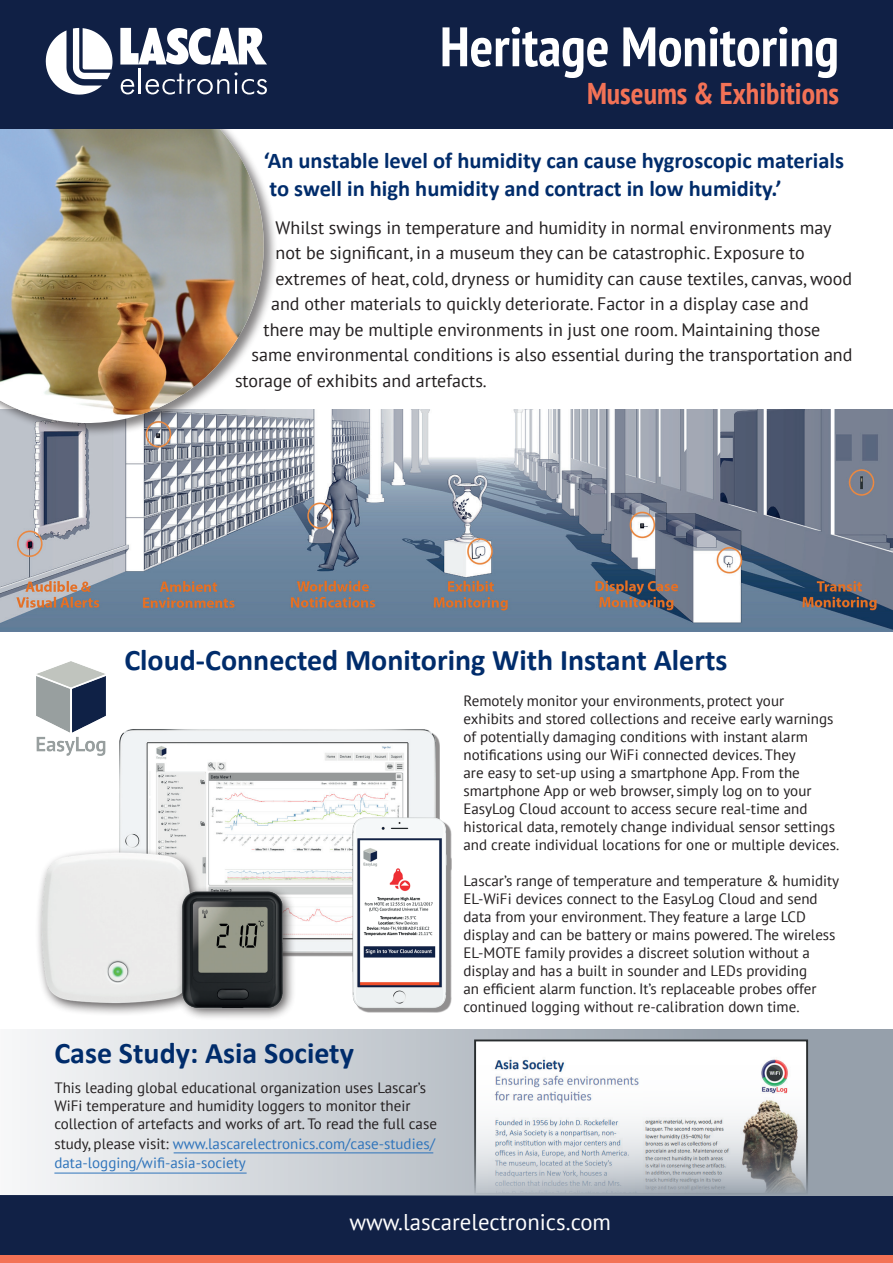
<style>
.page{position:relative;width:893px;height:1263px;background:#fff}
.page>*{position:absolute;margin:0;border:0;box-sizing:border-box;transform-origin:0 0}
.t1{font:700 condensed 55.5px "PT Sans";color:#fff}
.t2{font:700 30px "Calibri";color:#002c6b}
.t3{font:700 condensed 30px "PT Sans";color:#f37256}
.t4{font:22.8px "PT Sans";color:#fff}
.t5{font:700 22.5px/28.5px "Calibri";color:#002c6b}
.t6{font:18px "PT Sans";color:#231f20}
.t7{font:15px/18px "PT Sans";color:#231f20}
.t8{font:15px/19.5px "PT Sans";color:#2f74bb}
.s1{color:#231f20}
</style>
<div class="page">
<img style="left:0;top:409px;width:893px;height:222px">
<div style="left:0;top:66px;width:278px;height:371px;background:#231f20;opacity:.55"></div>
<svg style="left:0;top:415px;width:264px;height:8px"></svg>
<img style="left:0;top:129px;width:264px;height:286px">
<div style="left:0;top:0;width:893px;height:129px;background:#102045"></div>
<svg style="left:120px;top:28px;width:147px;height:37px"></svg>
<svg style="left:46px;top:28px;width:67px;height:67px"></svg>
<svg style="left:121px;top:79px;width:13px;height:15px"></svg>
<hr style="left:139px;top:69px;width:2px;height:25px;background:#fff">
<svg style="left:146px;top:72px;width:121px;height:22px"></svg>
<div style="left:0;top:1199px;width:893px;height:64px;background:#f37256"></div>
<div style="left:0;top:1195px;width:893px;height:59px;background:#112146"></div>
<div style="left:0;top:1029px;width:893px;height:166px;background:linear-gradient(to right,#f3f4f6,#87929f)"></div>
<img style="left:477px;top:1042px;width:328px;height:150px">
<div style="left:474px;top:1039px;width:334px;height:156px;border:2px solid #292d2f"></div>
<img style="left:119px;top:729px;width:321px;height:228px">
<div style="left:355px;top:821px;width:97px;height:192px;background:#231f20;opacity:.5"></div>
<img style="left:352px;top:817px;width:96px;height:191px">
<div style="left:35px;top:847px;width:170px;height:169px;background:#231f20;opacity:.75"></div>
<img style="left:36px;top:848px;width:164px;height:160px">
<div style="left:176px;top:885px;width:120px;height:136px;background:#231f20;opacity:.75"></div>
<img style="left:179px;top:887px;width:107px;height:127px">
<img style="left:36px;top:662px;width:70px;height:94px">
<hr style="left:54px;top:1173px;width:193px;height:1px;background:#2f74bb">
<hr style="left:174px;top:1152px;width:259px;height:1px;background:#2f74bb">
<h1 class="t1" style="left:440px;top:10px;width:400px">Heritage Monitoring</h1>
<h2 class="t3" style="left:587px;top:74px;width:253px">Museums &amp; Exhibitions</h2>
<h3 class="t5" style="left:264px;top:146px;width:582px">‘An unstable level of humidity can cause hygroscopic materials to swell in high humidity and contract in low humidity.’</h3>
<p class="t6" style="left:276px;top:216px;width:558px">Whilst swings in temperature and humidity in normal environments may</p>
<p class="t6" style="left:276px;top:241px;width:531px">not be significant, in a museum they can be catastrophic. Exposure to</p>
<p class="t6" style="left:276px;top:267px;width:578px">extremes of heat, cold, dryness or humidity can cause textiles, canvas, wood</p>
<p class="t6" style="left:271px;top:292px;width:539px">and other materials to quickly deteriorate. Factor in a display case and</p>
<p class="t6" style="left:264px;top:318px;width:558px">there may be multiple environments in just one room. Maintaining those</p>
<p class="t6" style="left:252px;top:343px;width:602px">same environmental conditions is also essential during the transportation and</p>
<p class="t6" style="left:235px;top:369px;width:253px">storage of exhibits and artefacts.</p>
<h2 class="t2" style="left:124px;top:639px;width:605px">Cloud-Connected Monitoring With Instant Alerts</h2>
<h2 class="t2" style="left:54px;top:1031px;width:301px">Case Study: Asia Society</h2>
<p class="t7" style="left:54px;top:1079px;width:384px">This leading global educational organization uses Lascar’s<br>WiFi temperature and humidity loggers to monitor their collection of artefacts and works of art. To read the full case</p>
<p class="t8" style="left:54px;top:1133px;width:382px"><span class="s1">study, please visit:</span> www.lascarelectronics.com/case-studies/ data-logging/wifi-asia-society</p>
<p class="t7" style="left:463px;top:691px;width:377px">Remotely monitor your environments, protect your<br>exhibits and stored collections and receive early warnings of potentially damaging conditions with instant alarm notifications using our WiFi connected devices. They<br>are easy to set-up using a smartphone App. From the smartphone App or web browser, simply log on to your EasyLog Cloud account to access secure real-time and historical data, remotely change individual sensor settings and create individual locations for one or multiple devices.</p>
<p class="t7" style="left:463px;top:871px;width:377px">Lascar’s range of temperature and temperature &amp; humidity EL-WiFi devices connect to the EasyLog Cloud and send data from your environment. They feature a large LCD display and can be battery or mains powered. The wireless EL-MOTE family provides a discreet solution without a display and has a built in sounder and LEDs providing<br>an efficient alarm function. It’s replaceable probes offer continued logging without re-calibration down time.</p>
<h3 class="t4" style="left:349px;top:1207px;width:263px">www.lascarelectronics.com</h3>
</div>
